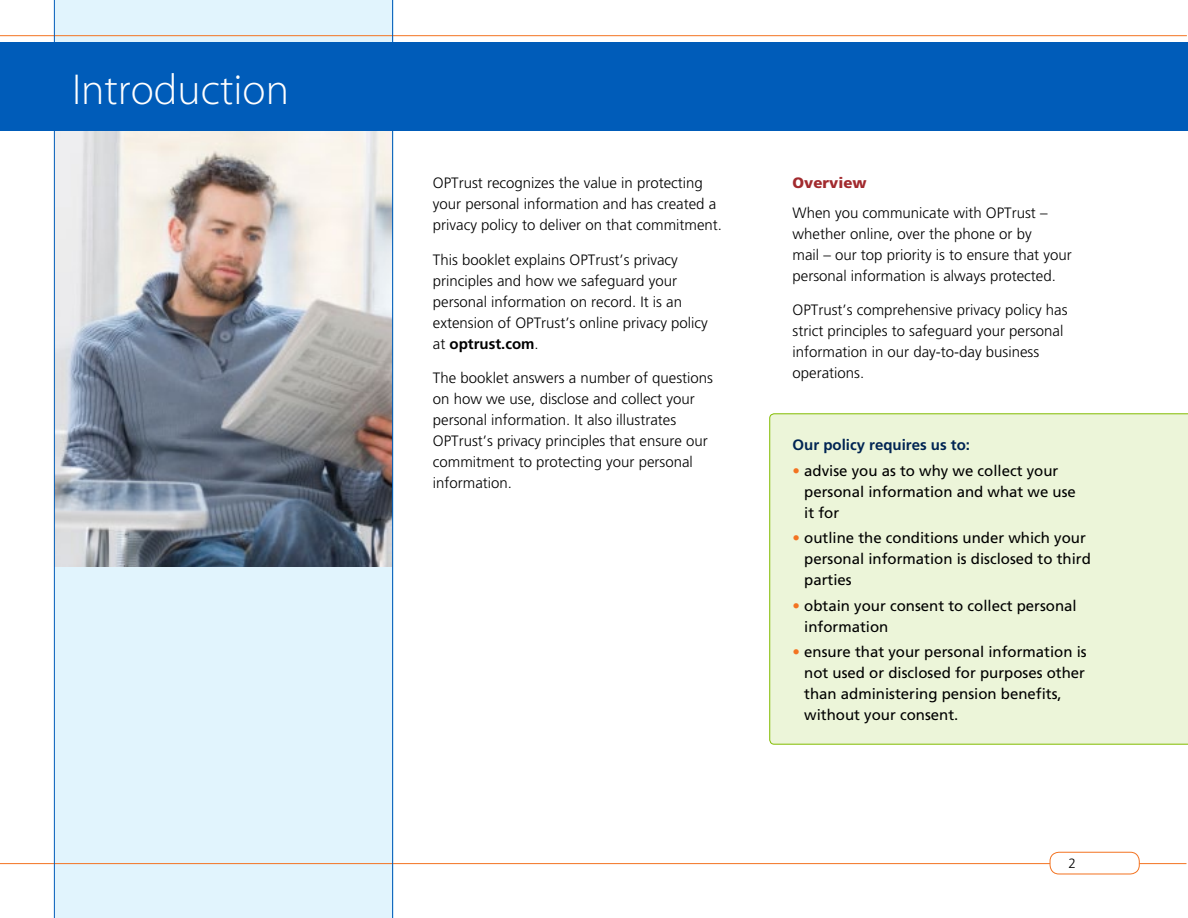
<style>
.page{position:relative;width:1188px;height:918px;background:#fff}
.page>*{position:absolute;margin:0;border:0;box-sizing:border-box;transform-origin:0 0}
.t1{font:300 43.5px "Myriad Pro";color:#fff}
.t2{font:300 15px/21px "Frutiger";color:#000}
.t3{font:15px/21px "Frutiger";color:#000}
.t4{font:700 15px "Frutiger";color:#002453}
.t5{font:900 15px "Frutiger";color:#a22a2e}
.t6{font:300 13.5px "Frutiger";color:#000}
.s1{font-weight:700}
.s2{color:#f37321}
</style>
<div class="page">
<div style="left:769px;top:413px;width:419px;height:332px;background:#ecf5d9"></div>
<hr style="left:0;top:863px;width:1186px;height:1px;background:#f37321">
<div style="left:1050px;top:852px;width:89px;height:22px;background:#fff;border-radius:9px"></div>
<div style="left:1050px;top:852px;width:90px;height:22px;border:1px solid #f37321;border-radius:9px"></div>
<hr style="left:0;top:35px;width:1187px;height:1px;background:#f37321">
<svg style="left:54px;top:0;width:339px;height:918px"></svg>
<div style="left:0;top:42px;width:1188px;height:88px;background:#005cb9"></div>
<h1 class="t1" style="left:72px;top:63px;width:219px">Introduction</h1>
<p class="t2" style="left:433px;top:172px;width:291px">OPTrust recognizes the value in protecting your personal information and has created a privacy policy to deliver on that commitment.</p>
<p class="t2" style="left:433px;top:249px;width:277px">This booklet explains OPTrust’s privacy principles and how we safeguard your personal information on record. It is an extension of OPTrust’s online privacy policy at <span class="s1">optrust.com</span>.</p>
<p class="t2" style="left:433px;top:367px;width:282px">The booklet answers a number of questions on how we use, disclose and collect your personal information. It also illustrates OPTrust’s privacy principles that ensure our commitment to protecting your personal information.</p>
<p class="t5" style="left:793px;top:174px;width:76px">Overview</p>
<p class="t2" style="left:793px;top:202px;width:281px">When you communicate with OPTrust – whether online, over the phone or by<br>mail – our top priority is to ensure that your personal information is always protected.</p>
<p class="t2" style="left:793px;top:300px;width:276px">OPTrust’s comprehensive privacy policy has strict principles to safeguard your personal information in our day-to-day business operations.</p>
<p class="t4" style="left:793px;top:436px;width:179px">Our policy requires us to:</p>
<p class="t3" style="left:804px;top:460px;width:273px;text-indent:-12px"><span class="s2">•</span> advise you as to why we collect your personal information and what we use it for</p>
<p class="t3" style="left:804px;top:528px;width:288px;text-indent:-12px"><span class="s2">•</span> outline the conditions under which your personal information is disclosed to third parties</p>
<p class="t3" style="left:804px;top:595px;width:274px;text-indent:-12px"><span class="s2">•</span> obtain your consent to collect personal information</p>
<p class="t3" style="left:804px;top:642px;width:284px;text-indent:-12px"><span class="s2">•</span> ensure that your personal information is not used or disclosed for purposes other than administering pension benefits, without your consent.</p>
<p class="t6" style="left:1068px;top:855px;width:9px">2</p>
</div>
